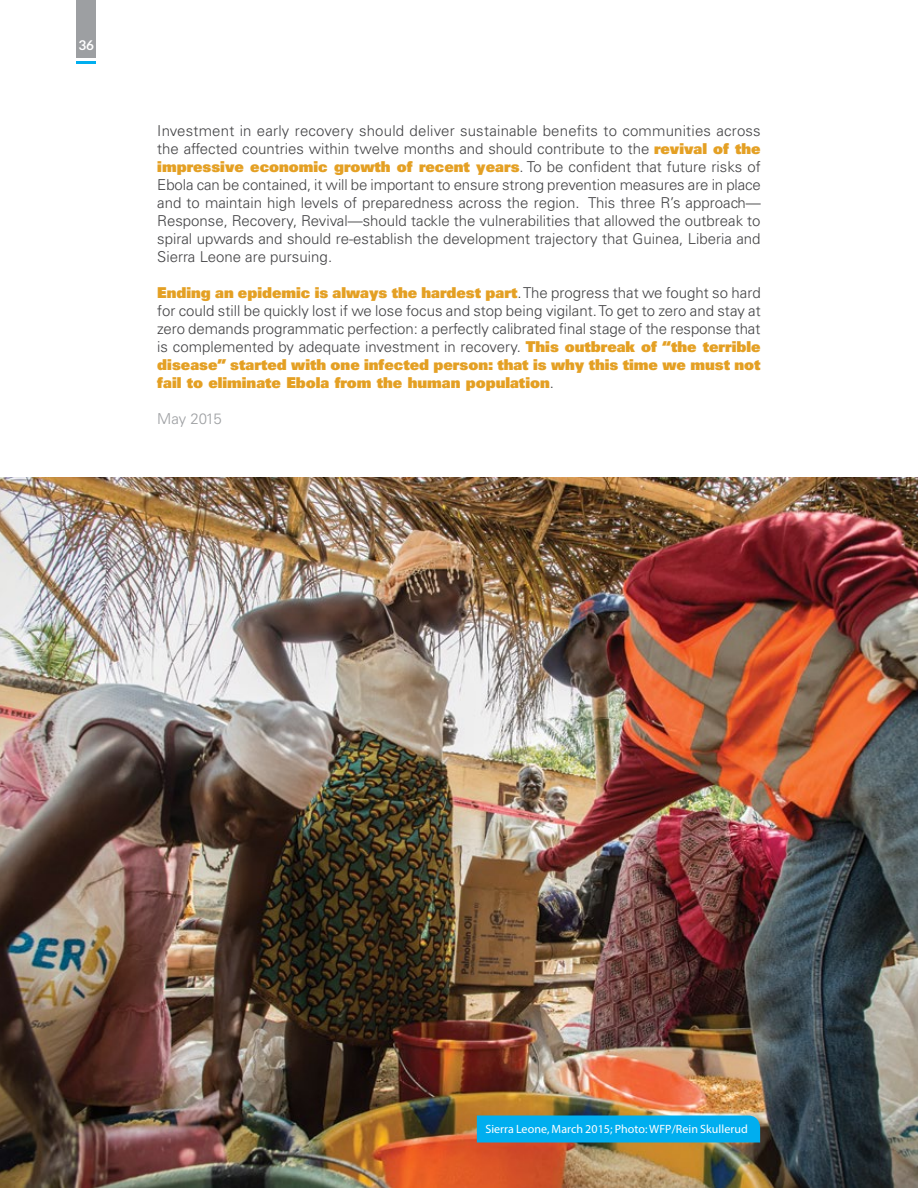
<style>
.page{position:relative;width:918px;height:1188px;background:#fff}
.page>*{position:absolute;margin:0;border:0;box-sizing:border-box;transform-origin:0 0}
.t1{font:300 15px/18px "Univers LT Std";color:#434345;text-align:justify}
.t2{font:15px/18px "Univers LT Std X Black";color:#e4a024}
.t3{font:300 15px "Univers LT Std";letter-spacing:-.02em;color:#9d9fa2}
.t4{font:700 13.5px "Lato";color:#fff}
.t5{font:12px "Myriad Pro";letter-spacing:.005em;color:#fff}
.s1{font-family:"Univers LT Std X Black";font-weight:400;color:#e4a024}
.s2{font-family:"Univers LT Std";font-weight:300;color:#434345}
</style>
<div class="page">
<div style="left:76px;top:0;width:20px;height:64px;background:#9d9fa2"></div>
<hr style="left:76px;top:61px;width:20px;height:3px;background:#00aeef">
<hr style="left:75px;top:59px;width:22px;height:2px;background:#fff">
<img style="left:0;top:478px;width:918px;height:710px">
<div style="left:477px;top:1116px;width:283px;height:27px;background:#00aeef"></div>
<p class="t4" style="left:78px;top:37px;width:17px">36</p>
<p class="t1" style="left:157px;top:121px;width:605px">Investment in early recovery should deliver sustainable benefits to communities across the affected countries within twelve months and should contribute to the <span class="s1">revival of the</span></p>
<p class="t2" style="left:157px;top:157px;width:605px">impressive economic growth of recent years<span class="s2">. To be confident that future risks of</span></p>
<p class="t1" style="left:157px;top:175px;width:605px">Ebola can be contained, it will be important to ensure strong prevention measures are in place and to maintain high levels of preparedness across the region. This three R’s approach— Response, Recovery, Revival—should tackle the vulnerabilities that allowed the outbreak to spiral upwards and should re-establish the development trajectory that Guinea, Liberia and Sierra Leone are pursuing.</p>
<p class="t2" style="left:157px;top:283px;width:605px">Ending an epidemic is always the hardest part<span class="s2">. The progress that we fought so hard</span></p>
<p class="t1" style="left:157px;top:301px;width:605px">for could still be quickly lost if we lose focus and stop being vigilant. To get to zero and stay at zero demands programmatic perfection: a perfectly calibrated final stage of the response that is complemented by adequate investment in recovery. <span class="s1">This outbreak of “the terrible</span></p>
<p class="t2" style="left:157px;top:355px;width:605px">disease” started with one infected person: that is why this time we must not fail to eliminate Ebola from the human population<span class="s2">.</span></p>
<p class="t3" style="left:157px;top:409px;width:66px">May 2015</p>
<p class="t5" style="left:485px;top:1122px;width:264px">Sierra Leone, March 2015; Photo: WFP/Rein Skullerud</p>
</div>
